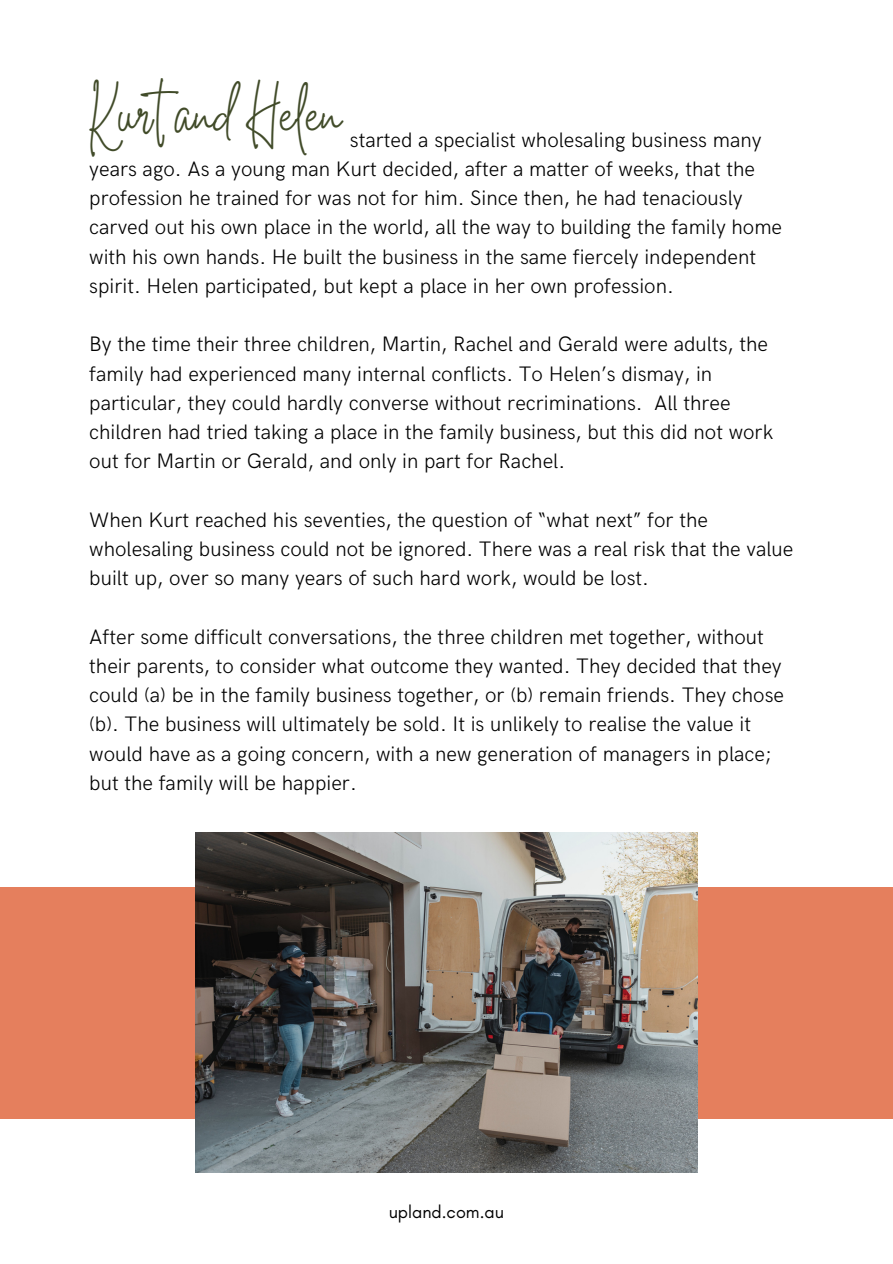
<style>
.page{position:relative;width:893px;height:1264px;background:#fff}
.page>*{position:absolute;margin:0;border:0;box-sizing:border-box;transform-origin:0 0}
.t1{font:46.05px "White Star";color:#414b29}
.t2{font:300 21px/29.2px "HK Grotesk";color:#000}
.t3{font:18px "Glacial Indifference";color:#000}
</style>
<div class="page">
<div style="left:0;top:887px;width:892px;height:231px;background:#e57f5d"></div>
<img style="left:195px;top:832px;width:503px;height:340px">
<h1 class="t1" style="left:89px;top:104px;width:255px">Kurtand Helen</h1>
<p class="t2" style="left:89px;top:126px;width:694px;text-indent:260px">started a specialist wholesaling business many years ago. As a young man Kurt decided, after a matter of weeks, that the profession he trained for was not for him. Since then, he had tenaciously carved out his own place in the world, all the way to building the family home with his own hands. He built the business in the same fiercely independent spirit. Helen participated, but kept a place in her own profession.</p>
<p class="t2" style="left:89px;top:330px;width:685px">By the time their three children, Martin, Rachel and Gerald were adults, the family had experienced many internal conflicts. To Helen’s dismay, in particular, they could hardly converse without recriminations. All three children had tried taking a place in the family business, but this did not work out for Martin or Gerald, and only in part for Rachel.</p>
<p class="t2" style="left:89px;top:506px;width:705px">When Kurt reached his seventies, the question of “what next” for the wholesaling business could not be ignored. There was a real risk that the value built up, over so many years of such hard work, would be lost.</p>
<p class="t2" style="left:89px;top:623px;width:696px">After some difficult conversations, the three children met together, without their parents, to consider what outcome they wanted. They decided that they could (a) be in the family business together, or (b) remain friends. They chose (b). The business will ultimately be sold. It is unlikely to realise the value it would have as a going concern, with a new generation of managers in place; but the family will be happier.</p>
<p class="t3" style="left:389px;top:1200px;width:117px">upland.com.au</p>
</div>
